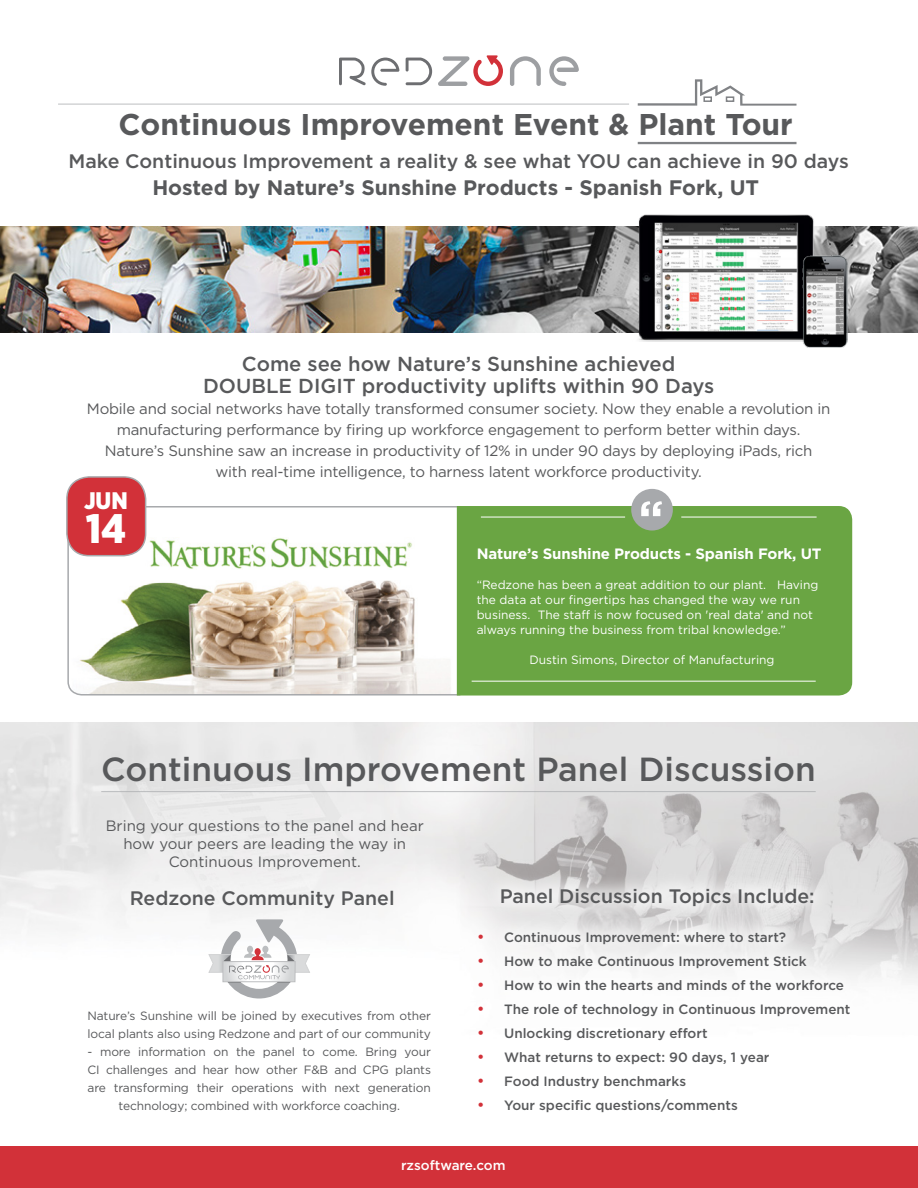
<style>
.page{position:relative;width:918px;height:1188px;background:#fff}
.page>*{position:absolute;margin:0;border:0;box-sizing:border-box;transform-origin:0 0}
.t1{font:900 41.1px "Gotham Narrow";color:#fff}
.t2{font:500 33.45px "Gotham";color:#58595b}
.t3{font:700 30px "Gotham";color:#58595b}
.t4{font:900 24px "Gotham Narrow";color:#fff}
.t5{font:700 21px "Gotham";color:#58595b}
.t6{font:500 20.25px/22.5px "Gotham";color:#58595b;text-align:center}
.t7{font:500 19.5px "Gotham";color:#58595b}
.t8{font:15px/21px "Gotham";letter-spacing:-.015em;color:#58595b;text-align:center}
.t9{font:700 15px "Gotham";letter-spacing:-.01em;color:#fff}
.t10{font:500 13.5px "Gotham";color:#58595b}
.t11{font:500 13.5px "Gotham";color:#fff}
.t12{font:12px/18px "Gotham";letter-spacing:-.01em;color:#58595b}
.t13{font:12px/15px "Gotham";color:#fff}
.s1{font-size:15px;color:#d23139}
.s2{color:#585a5c}
</style>
<div class="page">
<hr style="left:58px;top:104px;width:571px;height:1px;background:#bcbec0">
<img style="left:0;top:226px;width:918px;height:107px">
<img style="left:0;top:723px;width:918px;height:424px">
<svg style="left:406px;top:58px;width:26px;height:27px"></svg>
<svg style="left:510px;top:56px;width:31px;height:30px"></svg>
<svg style="left:549px;top:56px;width:30px;height:30px"></svg>
<svg style="left:438px;top:55px;width:65px;height:31px"></svg>
<svg style="left:339px;top:58px;width:60px;height:28px"></svg>
<div style="left:0;top:1147px;width:918px;height:41px;background:#d23139"></div>
<img style="left:631px;top:214px;width:191px;height:127px">
<img style="left:802px;top:256px;width:45px;height:92px">
<svg style="left:67px;top:505px;width:390px;height:191px"></svg>
<div style="left:457px;top:506px;width:395px;height:190px;background:#6aa543"></div>
<hr style="left:472px;top:681px;width:344px;height:1px;background:#fff">
<hr style="left:481px;top:517px;width:144px;height:1px;background:#fff">
<hr style="left:681px;top:517px;width:136px;height:1px;background:#fff">
<div style="left:123px;top:516px;width:313px;height:75px;background:#fff"></div>
<img style="left:145px;top:538px;width:267px;height:31px">
<div style="left:67px;top:477px;width:79px;height:79px;background:#d23139;border-radius:22px"></div>
<div style="left:66px;top:476px;width:80px;height:80px;border:2px solid #a7a9ac;border-radius:22px"></div>
<div style="left:631px;top:489px;width:42px;height:42px;background:#a7a9ac;border-radius:50%"></div>
<svg style="left:641px;top:501px;width:21px;height:15px"></svg>
<div style="left:461px;top:870px;width:407px;height:260px;background:#fff;opacity:.75"></div>
<svg style="left:638px;top:79px;width:158px;height:27px"></svg>
<svg style="left:638px;top:142px;width:159px;height:2px"></svg>
<hr style="left:101px;top:791px;width:715px;height:1px;background:#a7a9ac">
<svg style="left:209px;top:919px;width:101px;height:80px"></svg>
<h3 class="t3" style="left:119px;top:107px;width:676px">Continuous Improvement Event &amp; Plant Tour</h3>
<h3 class="t7" style="left:68px;top:150px;width:782px">Make Continuous Improvement a reality &amp; see what YOU can achieve in 90 days</h3>
<h3 class="t5" style="left:152px;top:175px;width:608px">Hosted by Nature’s Sunshine Products - Spanish Fork, UT</h3>
<h3 class="t6" style="left:203px;top:352px;width:513px">Come see how Nature’s Sunshine achieved<br>DOUBLE DIGIT productivity uplifts within 90 Days</h3>
<p class="t8" style="left:87px;top:398px;width:745px">Mobile and social networks have totally transformed consumer society. Now they enable a revolution in manufacturing performance by firing up workforce engagement to perform better within days.<br>Nature’s Sunshine saw an increase in productivity of 12% in under 90 days by deploying iPads, rich<br>with real-time intelligence, to harness latent workforce productivity.</p>
<h3 class="t4" style="left:84px;top:484px;width:45px">JUN</h3>
<h1 class="t1" style="left:86px;top:501px;width:42px">14</h1>
<p class="t9" style="left:477px;top:545px;width:347px">Nature’s Sunshine Products - Spanish Fork, UT</p>
<p class="t13" style="left:477px;top:577px;width:343px">“Redzone has been a great addition to our plant. Having the data at our fingertips has changed the way we run business. The staff is now focused on 'real data' and not always running the business from tribal knowledge.”</p>
<p class="t13" style="left:530px;top:652px;width:247px">Dustin Simons, Director of Manufacturing</p>
<h2 class="t2" style="left:101px;top:750px;width:716px">Continuous Improvement Panel Discussion</h2>
<p class="t8" style="left:106px;top:816px;width:319px;line-height:18px">Bring your questions to the panel and hear how your peers are leading the way in<br>Continuous Improvement.</p>
<h3 class="t7" style="left:130px;top:887px;width:266px">Redzone Community Panel</h3>
<p class="t12" style="left:88px;top:1007px;width:345px">Nature’s Sunshine will be joined by executives from other local plants also using Redzone and part of our community</p>
<p class="t12" style="left:88px;top:1043px;width:345px;text-align:center">- more information on the panel to come. Bring your CI challenges and hear how other F&amp;B and CPG plants are transforming their operations with next generation technology; combined with workforce coaching.</p>
<h3 class="t7" style="left:500px;top:885px;width:316px">Panel Discussion Topics Include:</h3>
<p class="t10" style="left:477px;top:930px;width:311px"><span class="s1">•</span> Continuous Improvement: where to start?</p>
<p class="t10" style="left:477px;top:954px;width:331px"><span class="s1">•</span> How to make Continuous Improvement Stick</p>
<p class="t10" style="left:477px;top:978px;width:368px"><span class="s1">•</span> How to win the hearts and minds of the workforce</p>
<p class="t10" style="left:477px;top:1002px;width:375px"><span class="s1">•</span> The role of technology in Continuous Improvement</p>
<p class="t10" style="left:477px;top:1026px;width:232px"><span class="s1">•</span> Unlocking discretionary effort</p>
<p class="t10" style="left:477px;top:1050px;width:294px"><span class="s1">•</span> What returns to expect: 90 days, 1 year</p>
<p class="t10" style="left:477px;top:1074px;width:210px"><span class="s1">•</span> Food Industry benchmarks</p>
<p class="t10" style="left:477px;top:1098px;width:262px"><span class="s1">•</span> <span class="s2">Your</span> specific questions/comments</p>
<p class="t11" style="left:401px;top:1157px;width:106px">rzsoftware.com</p>
</div>
